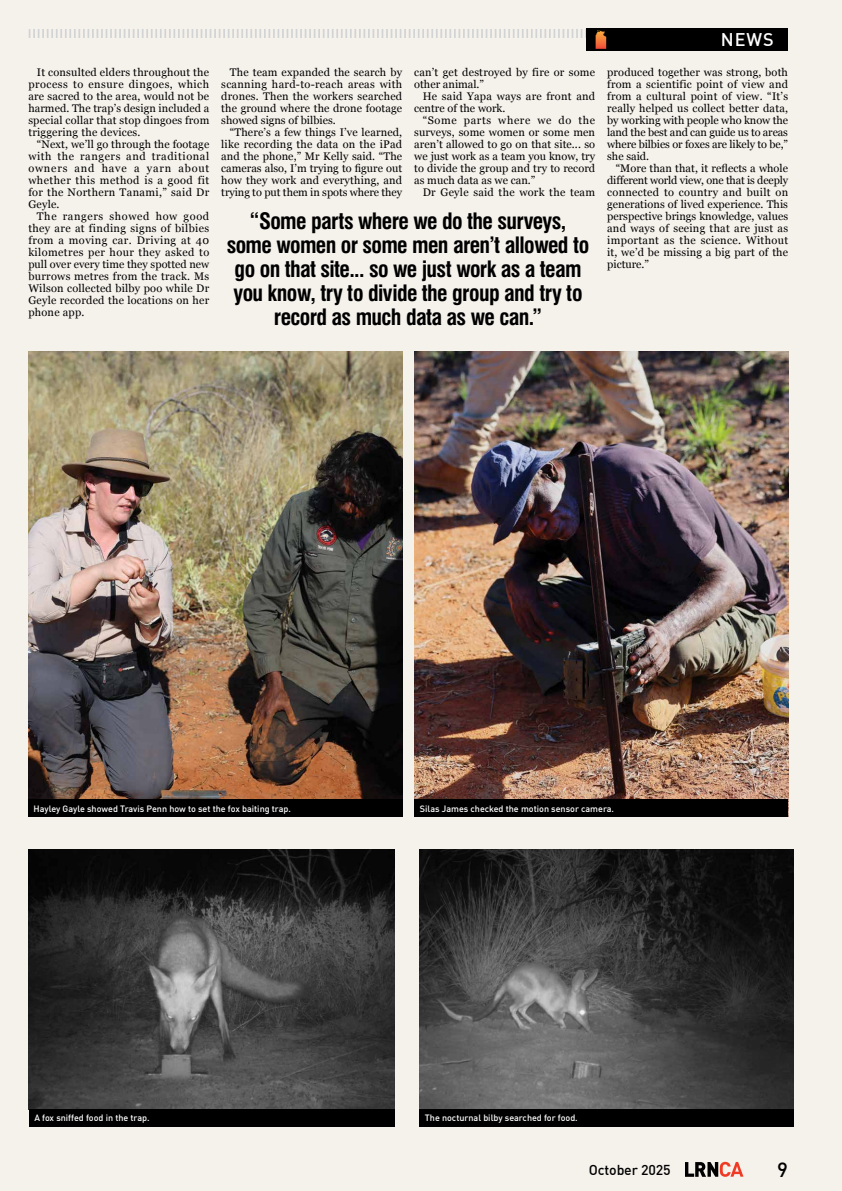
<style>
.page{position:relative;width:842px;height:1191px;background:#f5f1eb}
.page>*{position:absolute;margin:0;border:0;box-sizing:border-box;transform-origin:0 0}
.PULL_QUOTE{font:700 condensed 22px/24px "Swiss 721 BT";letter-spacing:-.03em;color:#000;text-align:center}
.t1{font:500 20.3px "DIN Offc";color:#000}
.t2{font:500 18px "DIN Offc";color:#fff}
.t3{font:500 14.1px "DIN Offc";letter-spacing:-.01em;color:#000}
.News_Body{font:11px/12px "Georgia";letter-spacing:.015em;color:#000;text-align:justify}
.Captions{font:500 9px "DIN Offc";color:#fff}
</style>
<div class="page">
<svg style="left:685px;top:1161px;width:58px;height:15px"></svg>
<div style="left:586px;top:28px;width:202px;height:23px;background:#000"></div>
<svg style="left:29px;top:29px;width:578px;height:20px"></svg>
<img style="left:419px;top:849px;width:374px;height:260px">
<img style="left:29px;top:849px;width:365px;height:260px">
<img style="left:414px;top:352px;width:374px;height:448px">
<img style="left:28px;top:351px;width:374px;height:449px">
<div style="left:28px;top:800px;width:374px;height:17px;background:#000"></div>
<div style="left:29px;top:1109px;width:365px;height:17px;background:#000"></div>
<div style="left:419px;top:1109px;width:374px;height:17px;background:#000"></div>
<div style="left:414px;top:800px;width:374px;height:17px;background:#000"></div>
<p class="News_Body" style="left:28px;top:65px;width:182px;text-indent:9px">It consulted elders throughout the process to ensure dingoes, which are sacred to the area, would not be harmed. The trap’s design included a special collar that stop dingoes from triggering the devices.</p>
<p class="News_Body" style="left:28px;top:137px;width:182px;text-indent:9px">“Next, we’ll go through the footage with the rangers and traditional owners and have a yarn about whether this method is a good fit for the Northern Tanami,” said Dr Geyle.</p>
<p class="News_Body" style="left:28px;top:209px;width:182px;text-indent:9px">The rangers showed how good they are at finding signs of bilbies from a moving car. Driving at 40 kilometres per hour they asked to pull over every time they spotted new burrows metres from the track. Ms Wilson collected bilby poo while Dr Geyle recorded the locations on her phone app.</p>
<p class="News_Body" style="left:221px;top:65px;width:182px;text-indent:9px">The team expanded the search by scanning hard-to-reach areas with drones. Then the workers searched the ground where the drone footage showed signs of bilbies.</p>
<p class="News_Body" style="left:221px;top:125px;width:182px;text-indent:9px">“There’s a few things I’ve learned, like recording the data on the iPad and the phone,” Mr Kelly said. “The cameras also, I’m trying to figure out how they work and everything, and trying to put them in spots where they</p>
<p class="News_Body" style="left:414px;top:65px;width:182px">can’t get destroyed by fire or some other animal.”</p>
<p class="News_Body" style="left:414px;top:89px;width:182px;text-indent:9px">He said Yapa ways are front and centre of the work.</p>
<p class="News_Body" style="left:414px;top:113px;width:182px;text-indent:9px">“Some parts where we do the surveys, some women or some men aren’t allowed to go on that site... so we just work as a team you know, try to divide the group and try to record as much data as we can.”</p>
<p class="News_Body" style="left:423px;top:185px;width:174px">Dr Geyle said the work the team</p>
<p class="PULL_QUOTE" style="left:227px;top:209px;width:364px">“Some parts where we do the surveys, some women or some men aren’t allowed to go on that site... so we just work as a team you know, try to divide the group and try to record as much data as we can.”</p>
<h3 class="t2" style="left:721px;top:28px;width:54px">NEWS</h3>
<p class="News_Body" style="left:607px;top:65px;width:182px">produced together was strong, both from a scientific point of view and from a cultural point of view. “It’s really helped us collect better data, by working with people who know the land the best and can guide us to areas where bilbies or foxes are likely to be,” she said.</p>
<p class="News_Body" style="left:607px;top:161px;width:182px;text-indent:9px">“More than that, it reflects a whole different world view, one that is deeply connected to country and built on generations of lived experience. This perspective brings knowledge, values and ways of seeing that are just as important as the science. Without it, we’d be missing a big part of the picture.”</p>
<p class="Captions" style="left:34px;top:803px;width:259px">Hayley Gayle showed Travis Penn how to set the fox baiting trap.</p>
<p class="Captions" style="left:420px;top:803px;width:196px">Silas James checked the motion sensor camera.</p>
<p class="Captions" style="left:34px;top:1112px;width:117px">A fox sniffed food in the trap.</p>
<p class="Captions" style="left:425px;top:1112px;width:154px">The nocturnal bilby searched for food.</p>
<p class="t3" style="left:589px;top:1160px;width:83px">October 2025</p>
<h2 class="t1" style="left:777px;top:1156px;width:12px">9</h2>
</div>
